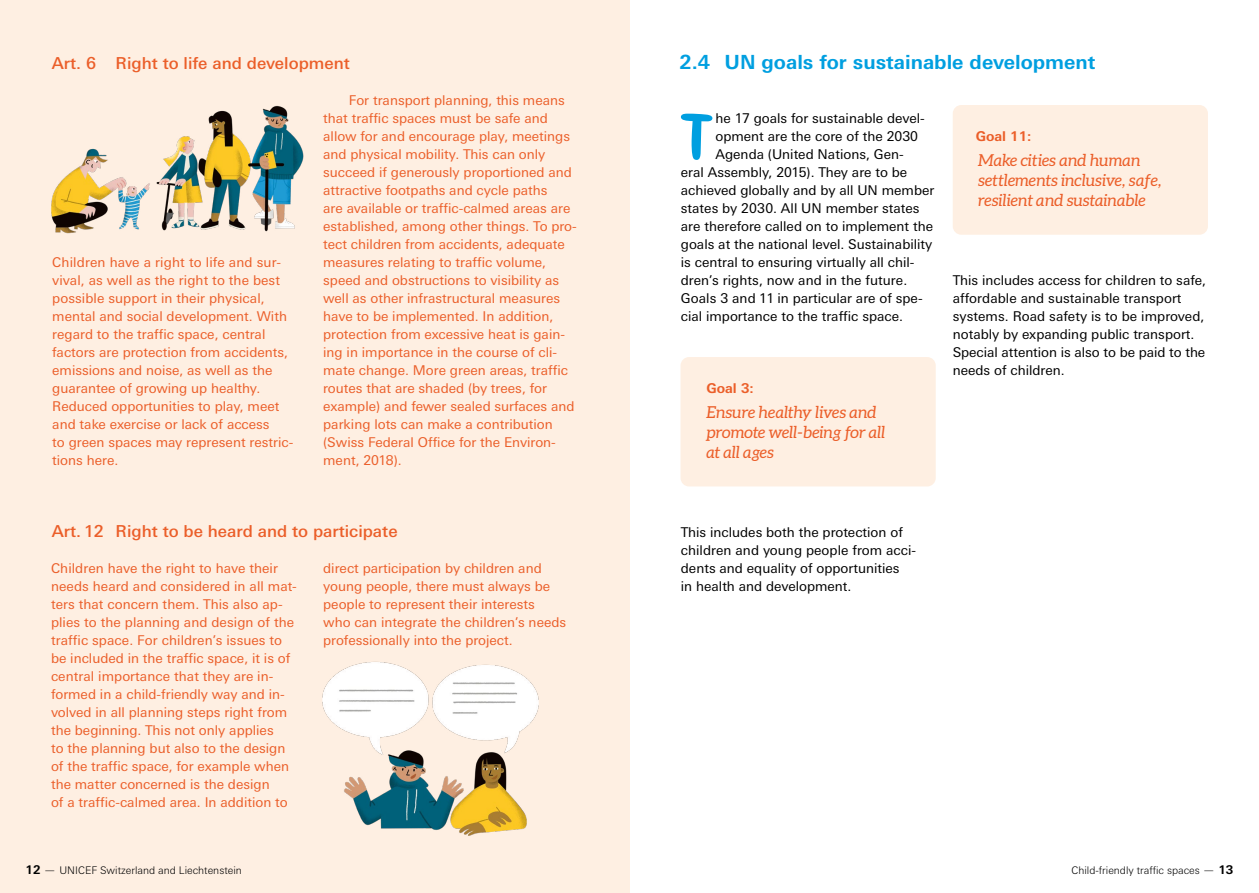
<style>
.page{position:relative;width:1259px;height:893px;background:#fff}
.page>*{position:absolute;margin:0;border:0;box-sizing:border-box;transform-origin:0 0}
.t1{font:700 63.75px "Duffy Script";color:#009fe0}
.t2{font:700 19.5px "Univers Next Pro";color:#009fe0}
.t3{font:italic 16.5px/20.2px "Aleo";letter-spacing:-.005em;color:#eb5e29}
.t4{font:500 16.5px "Univers Next Pro";color:#eb5e29}
.t5{font:13.5px/18px "Univers Next Pro";color:#eb5e29}
.t6{font:13.5px/18px "Univers Next Pro";color:#000}
.t7{font:700 13.5px "Univers Next Pro";color:#eb5e29}
.t8{font:300 10.5px "Univers Next Pro";color:#000}
.s1{font-weight:700;font-size:12px}
.s2{font-size:12px}
</style>
<div class="page">
<div style="left:0;top:0;width:629px;height:893px;background:#feefe2"></div>
<img style="left:51px;top:105px;width:253px;height:129px">
<img style="left:322px;top:661px;width:217px;height:175px">
<div style="left:952px;top:105px;width:256px;height:130px;background:#feefe2;border-radius:9px"></div>
<div style="left:680px;top:357px;width:255px;height:129px;background:#feefe2;border-radius:9px"></div>
<p class="t4" style="left:52px;top:53px;width:299px">Art. 6 Right to life and development</p>
<p class="t5" style="left:52px;top:253px;width:242px">Children have a right to life and sur&shy;vival, as well as the right to the best possible support in their physical, mental and social development. With regard to the traffic space, central factors are protection from accidents, emissions and noise, as well as the guarantee of growing up healthy.<br>Reduced opportunities to play, meet and take exercise or lack of access<br>to green spaces may represent restric&shy;tions here.</p>
<p class="t5" style="left:323px;top:91px;width:255px;text-indent:26px">For transport planning, this means that traffic spaces must be safe and allow for and encourage play, meetings and physical mobility. This can only succeed if generously proportioned and attractive footpaths and cycle paths<br>are available or traffic-calmed areas are established, among other things. To pro&shy;tect children from accidents, adequate measures relating to traffic volume, speed and obstructions to visibility as well as other infrastructural measures have to be implemented. In addition, protection from excessive heat is gain&shy;ing in importance in the course of cli&shy;mate change. More green areas, traffic routes that are shaded (by trees, for example) and fewer sealed surfaces and parking lots can make a contribution (Swiss Federal Office for the Environ&shy;ment, 2018).</p>
<p class="t4" style="left:52px;top:521px;width:347px">Art. 12 Right to be heard and to participate</p>
<p class="t5" style="left:51px;top:559px;width:247px">Children have the right to have their needs heard and considered in all mat&shy;ters that concern them. This also ap&shy;plies to the planning and design of the traffic space. For children’s issues to be included in the traffic space, it is of central importance that they are in&shy;formed in a child-friendly way and in&shy;volved in all planning steps right from the beginning. This not only applies<br>to the planning but also to the design of the traffic space, for example when the matter concerned is the design<br>of a traffic-calmed area. In addition to</p>
<p class="t5" style="left:323px;top:559px;width:244px">direct participation by children and young people, there must always be people to represent their interests<br>who can integrate the children’s needs professionally into the project.</p>
<h2 class="t2" style="left:679px;top:50px;width:417px">2.4 UN goals for sustainable development</h2>
<h1 class="t1" style="left:681px;top:95px;width:33px">T</h1>
<p class="t6" style="left:715px;top:109px;width:211px">he 17 goals for sustainable devel-</p>
<p class="t6" style="left:715px;top:127px;width:204px">opment are the core of the 2030</p>
<p class="t6" style="left:715px;top:145px;width:190px">Agenda (United Nations, Gen-</p>
<p class="t6" style="left:681px;top:163px;width:228px">eral Assembly, 2015). They are to be</p>
<p class="t6" style="left:681px;top:181px;width:255px">achieved globally and by all UN member</p>
<p class="t6" style="left:681px;top:199px;width:240px">states by 2030. All UN member states</p>
<p class="t6" style="left:681px;top:217px;width:254px">are therefore called on to implement the</p>
<p class="t6" style="left:681px;top:235px;width:253px">goals at the national level. Sustainability</p>
<p class="t6" style="left:681px;top:253px;width:235px">is central to ensuring virtually all chil-</p>
<p class="t6" style="left:681px;top:271px;width:228px">dren’s rights, now and in the future.</p>
<p class="t6" style="left:681px;top:289px;width:243px">Goals 3 and 11 in particular are of spe-</p>
<p class="t6" style="left:681px;top:307px;width:224px">cial importance to the traffic space.</p>
<p class="t7" style="left:706px;top:380px;width:49px">Goal 3:</p>
<p class="t3" style="left:706px;top:401px;width:180px">Ensure healthy lives and promote well-being for all at all ages</p>
<p class="t7" style="left:975px;top:128px;width:57px">Goal 11:</p>
<p class="t3" style="left:978px;top:149px;width:185px">Make cities and human settlements inclusive, safe, resilient and sustainable</p>
<p class="t6" style="left:952px;top:271px;width:255px">This includes access for children to safe, affordable and sustainable transport systems. Road safety is to be improved, notably by expanding public transport.<br>Special attention is also to be paid to the needs of children.</p>
<p class="t6" style="left:681px;top:523px;width:237px">This includes both the protection of children and young people from acci&shy;dents and equality of opportunities<br>in health and development.</p>
<p class="t8" style="left:26px;top:864px;width:218px"><span class="s1">12</span> <span class="s2">—</span> UNICEF Switzerland and Liechtenstein</p>
<p class="t8" style="left:1071px;top:864px;width:163px">Child-friendly traffic spaces <span class="s2">—</span> <span class="s1">13</span></p>
</div>
